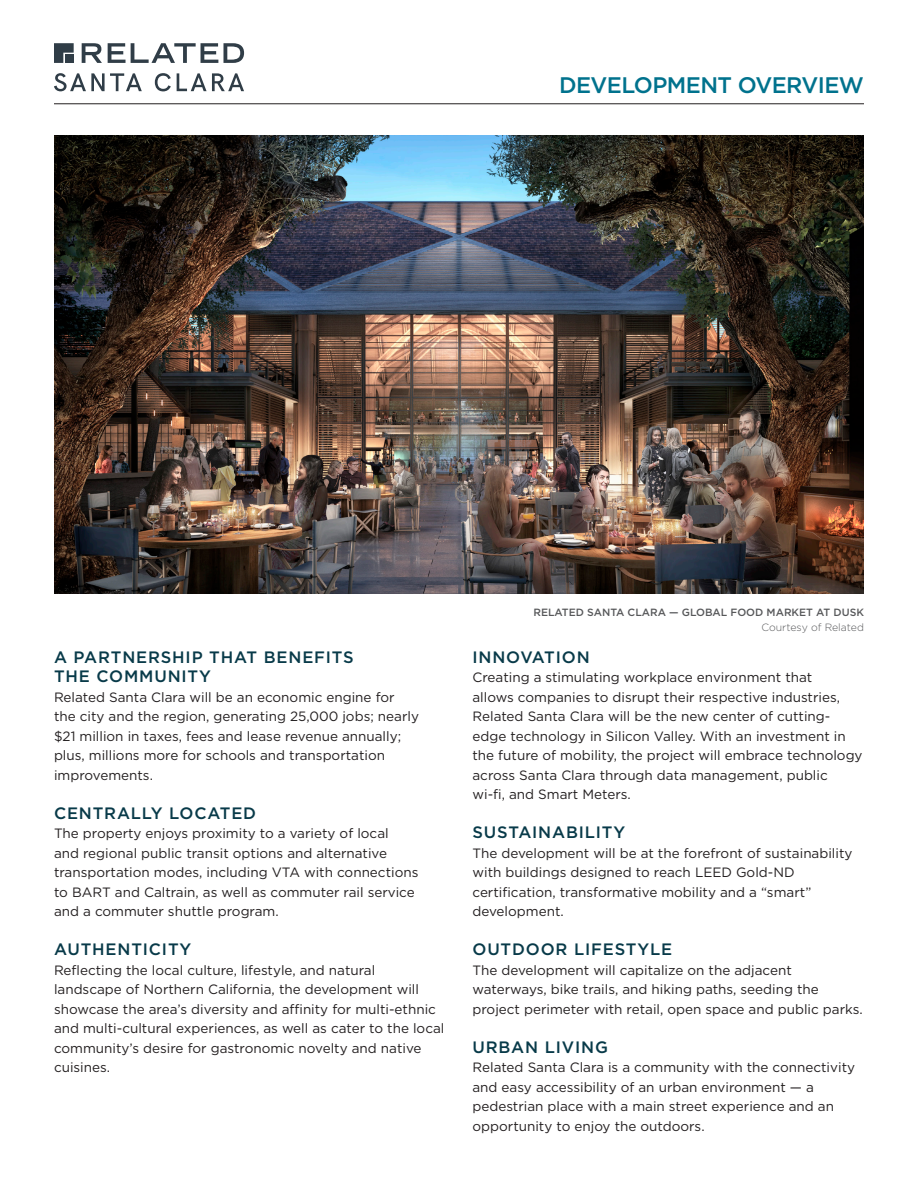
<style>
.page{position:relative;width:918px;height:1188px;background:#fff}
.page>*{position:absolute;margin:0;border:0;box-sizing:border-box;transform-origin:0 0}
.t1{font:500 22.5px "Gotham HTF";letter-spacing:-.025em;color:#00728d}
.Paragraph_Style_1{font:500 16.5px/19.5px "Gotham HTF";letter-spacing:.05em;color:#083a49}
.Paragraph_Style_1-2{font:13.5px/19.5px "Gotham HTF";color:#231f20}
.Paragraph_Style_1-3{font:500 10.5px "Gotham HTF";color:#57585a}
.Paragraph_Style_1-4{font:300 10.5px "Gotham HTF";color:#57585a}
</style>
<div class="page">
<hr style="left:54px;top:104px;width:810px;height:1px;background:#231f20">
<svg style="left:54px;top:43px;width:20px;height:20px"></svg>
<svg style="left:82px;top:43px;width:20px;height:20px"></svg>
<svg style="left:108px;top:43px;width:136px;height:20px"></svg>
<svg style="left:54px;top:73px;width:88px;height:18px"></svg>
<svg style="left:155px;top:73px;width:16px;height:18px"></svg>
<svg style="left:177px;top:73px;width:67px;height:18px"></svg>
<img style="left:54px;top:135px;width:810px;height:459px">
<h1 class="t1" style="left:559px;top:72px;width:306px">DEVELOPMENT OVERVIEW</h1>
<p class="Paragraph_Style_1" style="left:54px;top:647px;width:301px">A PARTNERSHIP THAT BENEFITS<br>THE COMMUNITY</p>
<p class="Paragraph_Style_1-2" style="left:54px;top:687px;width:367px">Related Santa Clara will be an economic engine for the city and the region, generating 25,000 jobs; nearly $21 million in taxes, fees and lease revenue annually; plus, millions more for schools and transportation improvements.</p>
<p class="Paragraph_Style_1" style="left:54px;top:803px;width:204px">CENTRALLY LOCATED</p>
<p class="Paragraph_Style_1-2" style="left:54px;top:824px;width:366px">The property enjoys proximity to a variety of local<br>and regional public transit options and alternative transportation modes, including VTA with connections to BART and Caltrain, as well as commuter rail service and a commuter shuttle program.</p>
<p class="Paragraph_Style_1" style="left:54px;top:939px;width:139px">AUTHENTICITY</p>
<p class="Paragraph_Style_1-2" style="left:54px;top:960px;width:392px">Reflecting the local culture, lifestyle, and natural landscape of Northern California, the development will showcase the area’s diversity and affinity for multi-ethnic and multi-cultural experiences, as well as cater to the local community’s desire for gastronomic novelty and native cuisines.</p>
<p class="Paragraph_Style_1-3" style="left:534px;top:606px;width:332px">RELATED SANTA CLARA — GLOBAL FOOD MARKET AT DUSK</p>
<p class="Paragraph_Style_1-4" style="left:761px;top:622px;width:104px">Courtesy of Related</p>
<p class="Paragraph_Style_1" style="left:472px;top:647px;width:119px">INNOVATION</p>
<p class="Paragraph_Style_1-2" style="left:472px;top:668px;width:392px">Creating a stimulating workplace environment that<br>allows companies to disrupt their respective industries, Related Santa Clara will be the new center of cutting&shy;edge technology in Silicon Valley. With an investment in the future of mobility, the project will embrace technology across Santa Clara through data management, public wi-fi, and Smart Meters.</p>
<p class="Paragraph_Style_1" style="left:472px;top:822px;width:154px">SUSTAINABILITY</p>
<p class="Paragraph_Style_1-2" style="left:472px;top:843px;width:382px">The development will be at the forefront of sustainability with buildings designed to reach LEED Gold-ND certification, transformative mobility and a “smart” development.</p>
<p class="Paragraph_Style_1" style="left:472px;top:939px;width:201px">OUTDOOR LIFESTYLE</p>
<p class="Paragraph_Style_1-2" style="left:472px;top:960px;width:392px">The development will capitalize on the adjacent waterways, bike trails, and hiking paths, seeding the project perimeter with retail, open space and public parks.</p>
<p class="Paragraph_Style_1" style="left:472px;top:1037px;width:137px">URBAN LIVING</p>
<p class="Paragraph_Style_1-2" style="left:472px;top:1058px;width:384px">Related Santa Clara is a community with the connectivity and easy accessibility of an urban environment — a pedestrian place with a main street experience and an opportunity to enjoy the outdoors.</p>
</div>
